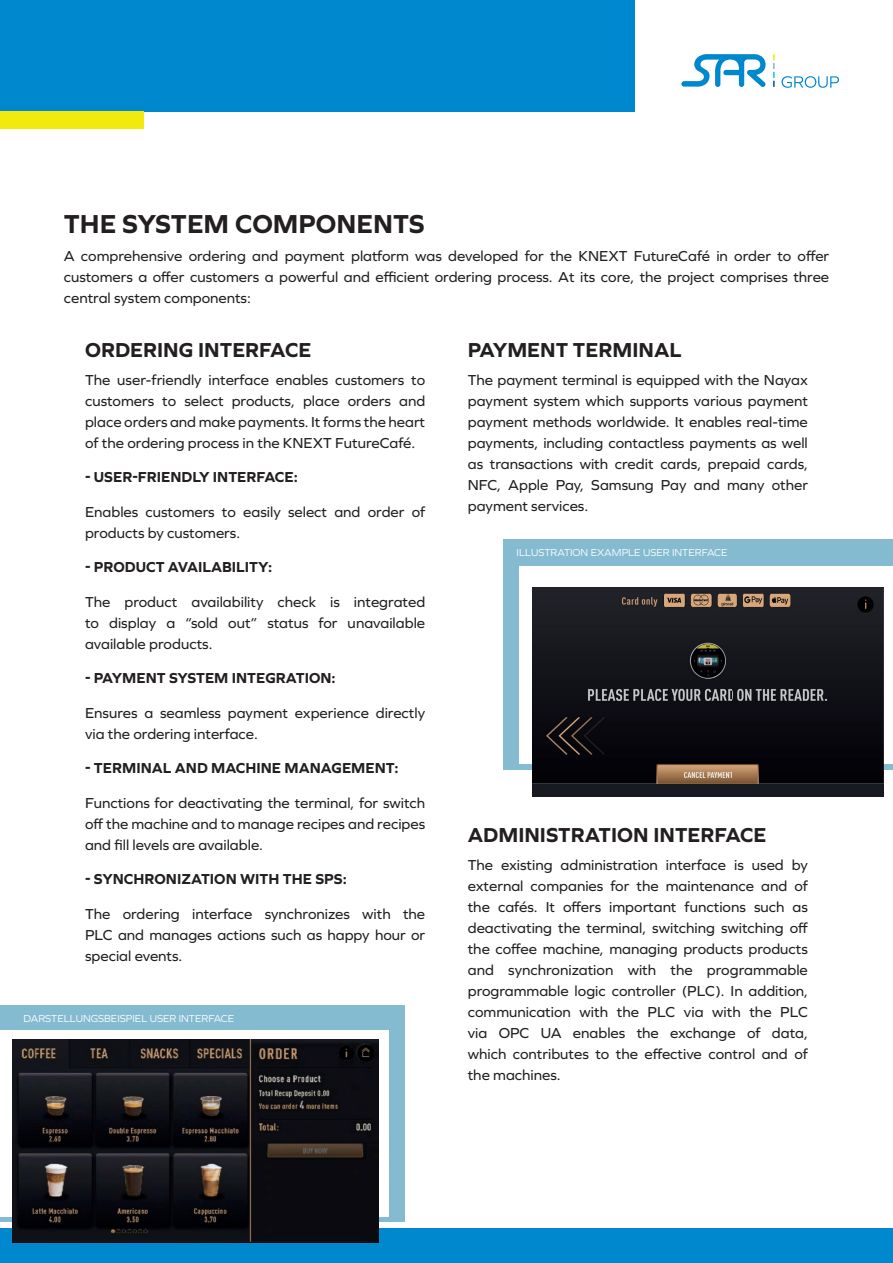
<style>
.page{position:relative;width:893px;height:1263px;background:#fff}
.page>*{position:absolute;margin:0;border:0;box-sizing:border-box;transform-origin:0 0}
.t1{font:700 27px "Graphie";color:#231f20}
.t2{font:700 21px "Graphie";color:#231f20}
.t3{font:15px/21px "Graphie";color:#231f20;text-align:justify}
.t4{font:700 15px "Graphie";color:#231f20}
.t5{font:10.5px "Graphie";color:#fff}
</style>
<div class="page">
<div style="left:0;top:0;width:634px;height:112px;background:#0088ce"></div>
<div style="left:0;top:112px;width:143px;height:17px;background:#f2ea0c"></div>
<svg style="left:681px;top:54px;width:85px;height:33px"></svg>
<svg style="left:782px;top:76px;width:57px;height:12px"></svg>
<svg style="left:773px;top:54px;width:2px;height:33px"></svg>
<div style="left:0;top:1005px;width:405px;height:217px;background:#85bbd0"></div>
<div style="left:0;top:1030px;width:389px;height:187px;background:#fff"></div>
<div style="left:504px;top:539px;width:389px;height:231px;background:#85bbd0"></div>
<div style="left:0;top:1229px;width:893px;height:34px;background:#0088ce"></div>
<img style="left:12px;top:1040px;width:366px;height:202px">
<div style="left:519px;top:566px;width:374px;height:198px;background:#fff"></div>
<div style="left:532px;top:588px;width:351px;height:208px;background:#181a22"></div>
<img style="left:532px;top:593px;width:351px;height:190px">
<h1 class="t1" style="left:64px;top:208px;width:362px">THE SYSTEM COMPONENTS</h1>
<p class="t3" style="left:64px;top:245px;width:767px">A comprehensive ordering and payment platform was developed for the KNEXT FutureCafé in order to offer customers a offer customers a powerful and efficient ordering process. At its core, the project comprises three central system components:</p>
<h2 class="t2" style="left:85px;top:338px;width:228px">ORDERING INTERFACE</h2>
<p class="t3" style="left:85px;top:369px;width:342px">The user-friendly interface enables customers to customers to select products, place orders and place orders and make payments. It forms the heart of the ordering process in the KNEXT FutureCafé.</p>
<p class="t4" style="left:85px;top:468px;width:214px">- USER-FRIENDLY INTERFACE:</p>
<p class="t3" style="left:85px;top:501px;width:342px">Enables customers to easily select and order of products by customers.</p>
<p class="t4" style="left:85px;top:558px;width:189px">- PRODUCT AVAILABILITY:</p>
<p class="t3" style="left:85px;top:591px;width:342px">The product availability check is integrated to display a “sold out” status for unavailable available products.</p>
<p class="t4" style="left:85px;top:669px;width:252px">- PAYMENT SYSTEM INTEGRATION:</p>
<p class="t3" style="left:85px;top:702px;width:342px">Ensures a seamless payment experience directly via the ordering interface.</p>
<p class="t4" style="left:85px;top:759px;width:315px">- TERMINAL AND MACHINE MANAGEMENT:</p>
<p class="t3" style="left:85px;top:792px;width:342px">Functions for deactivating the terminal, for switch off the machine and to manage recipes and recipes and fill levels are available.</p>
<p class="t4" style="left:85px;top:870px;width:263px">- SYNCHRONIZATION WITH THE SPS:</p>
<p class="t3" style="left:85px;top:903px;width:342px">The ordering interface synchronizes with the PLC and manages actions such as happy hour or special events.</p>
<p class="t5" style="left:24px;top:1012px;width:212px">DARSTELLUNGSBEISPIEL USER INTERFACE</p>
<h2 class="t2" style="left:468px;top:338px;width:215px">PAYMENT TERMINAL</h2>
<p class="t3" style="left:468px;top:369px;width:342px">The payment terminal is equipped with the Nayax payment system which supports various payment payment methods worldwide. It enables real-time payments, including contactless payments as well as transactions with credit cards, prepaid cards, NFC, Apple Pay, Samsung Pay and many other payment services.</p>
<p class="t5" style="left:517px;top:546px;width:212px">ILLUSTRATION EXAMPLE USER INTERFACE</p>
<h2 class="t2" style="left:468px;top:823px;width:300px">ADMINISTRATION INTERFACE</h2>
<p class="t3" style="left:468px;top:854px;width:342px">The existing administration interface is used by external companies for the maintenance and of the cafés. It offers important functions such as deactivating the terminal, switching switching off the coffee machine, managing products products and synchronization with the programmable programmable logic controller (PLC). In addition, communication with the PLC via with the PLC via OPC UA enables the exchange of data, which contributes to the effective control and of the machines.</p>
</div>
